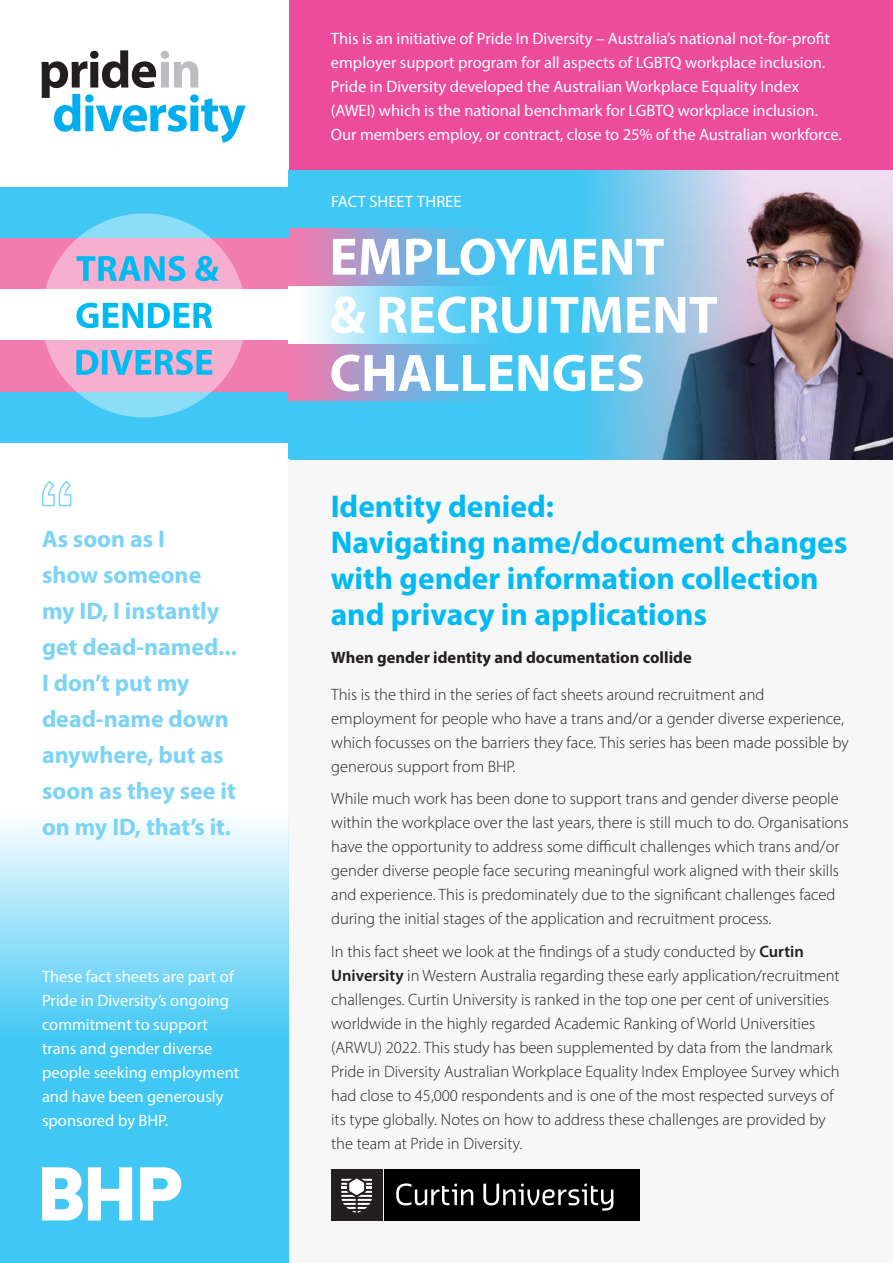
<style>
.page{position:relative;width:893px;height:1263px;background:#fff}
.page>*{position:absolute;margin:0;border:0;box-sizing:border-box;transform-origin:0 0}
.t1{font:700 31.5px/36px "Myriad Pro";color:#00baf1}
.t2{font:700 24px/36px "Myriad Pro";color:#7cd3f6}
.Basic{font:300 16.5px/24px "Myriad Pro";color:#231f20}
.t3{font:16.5px/24px "Myriad Pro";color:#fff}
.t4{font:700 16.5px "Myriad Pro";color:#231f20}
.s1{font-weight:600}
</style>
<div class="page">
<div style="left:289px;top:449px;width:604px;height:814px;background:#f7f7f8"></div>
<div style="left:0;top:391px;width:301px;height:51px;background:#40c7f4"></div>
<div style="left:0;top:187px;width:301px;height:51px;background:#40c7f4"></div>
<div style="left:0;top:238px;width:301px;height:51px;background:#f17cb0"></div>
<div style="left:0;top:340px;width:301px;height:51px;background:#f17cb0"></div>
<div style="left:289px;top:0;width:603px;height:170px;background:#ed4c9c"></div>
<svg style="left:42px;top:50px;width:204px;height:93px"></svg>
<svg style="left:0;top:813px;width:289px;height:390px;background:#79d7f7"></svg>
<div style="left:0;top:1203px;width:289px;height:60px;background:#40c7f4"></div>
<div style="left:331px;top:1169px;width:51px;height:51px;background:#231f20"></div>
<svg style="left:341px;top:1178px;width:31px;height:35px"></svg>
<div style="left:384px;top:1169px;width:255px;height:51px;background:#000"></div>
<svg style="left:483px;top:1183px;width:130px;height:27px"></svg>
<svg style="left:396px;top:1183px;width:77px;height:22px"></svg>
<img style="left:766px;top:170px;width:126px;height:289px">
<svg style="left:596px;top:170px;width:170px;height:289px;background:#7da2be"></svg>
<svg style="left:289px;top:344px;width:307px;height:57px;background:#8da5d5"></svg>
<svg style="left:289px;top:228px;width:307px;height:58px;background:#8da5d5"></svg>
<div style="left:289px;top:170px;width:307px;height:58px;background:#40c7f4"></div>
<div style="left:289px;top:401px;width:307px;height:58px;background:#40c7f4"></div>
<svg style="left:289px;top:286px;width:307px;height:58px"></svg>
<svg style="left:42px;top:1167px;width:139px;height:53px"></svg>
<svg style="left:42px;top:213px;width:204px;height:204px;fill:#f6afcf"></svg>
<svg style="left:76px;top:256px;width:143px;height:119px"></svg>
<svg style="left:42px;top:480px;width:30px;height:27px"></svg>
<svg style="left:331px;top:354px;width:312px;height:37px"></svg>
<svg style="left:331px;top:296px;width:386px;height:37px"></svg>
<svg style="left:333px;top:238px;width:331px;height:37px"></svg>
<p class="t3" style="left:331px;top:26px;width:512px">This is an initiative of Pride In Diversity – Australia’s national not-for-profit employer support program for all aspects of LGBTQ workplace inclusion.<br>Pride in Diversity developed the Australian Workplace Equality Index (AWEI) which is the national benchmark for LGBTQ workplace inclusion.<br>Our members employ, or contract, close to 25% of the Australian workforce.</p>
<p class="t3" style="left:331px;top:189px;width:132px">FACT SHEET THREE</p>
<p class="t2" style="left:42px;top:520px;width:196px">As soon as I<br>show someone my ID, I instantly get dead-named...<br>I don’t put my dead-name down anywhere, but as soon as they see it on my ID, that’s it.</p>
<p class="t3" style="left:42px;top:964px;width:199px">These fact sheets are part of<br>Pride in Diversity’s ongoing commitment to support trans and gender diverse people seeking employment and have been generously sponsored by BHP.</p>
<p class="t1" style="left:331px;top:487px;width:518px">Identity denied:<br>Navigating name/document changes with gender information collection and privacy in applications</p>
<p class="t4" style="left:331px;top:647px;width:362px">When gender identity and documentation collide</p>
<p class="Basic" style="left:331px;top:682px;width:519px">This is the third in the series of fact sheets around recruitment and employment for people who have a trans and/or a gender diverse experience, which focusses on the barriers they face. This series has been made possible by generous support from BHP.</p>
<p class="Basic" style="left:331px;top:787px;width:519px">While much work has been done to support trans and gender diverse people within the workplace over the last years, there is still much to do. Organisations have the opportunity to address some difficult challenges which trans and/or gender diverse people face securing meaningful work aligned with their skills and experience. This is predominately due to the significant challenges faced during the initial stages of the application and recruitment process.</p>
<p class="Basic" style="left:331px;top:939px;width:510px">In this fact sheet we look at the findings of a study conducted by <span class="s1">Curtin University</span> in Western Australia regarding these early application/recruitment challenges. Curtin University is ranked in the top one per cent of universities worldwide in the highly regarded Academic Ranking of World Universities (ARWU) 2022. This study has been supplemented by data from the landmark Pride in Diversity Australian Workplace Equality Index Employee Survey which had close to 45,000 respondents and is one of the most respected surveys of its type globally. Notes on how to address these challenges are provided by the team at Pride in Diversity.</p>
</div>
